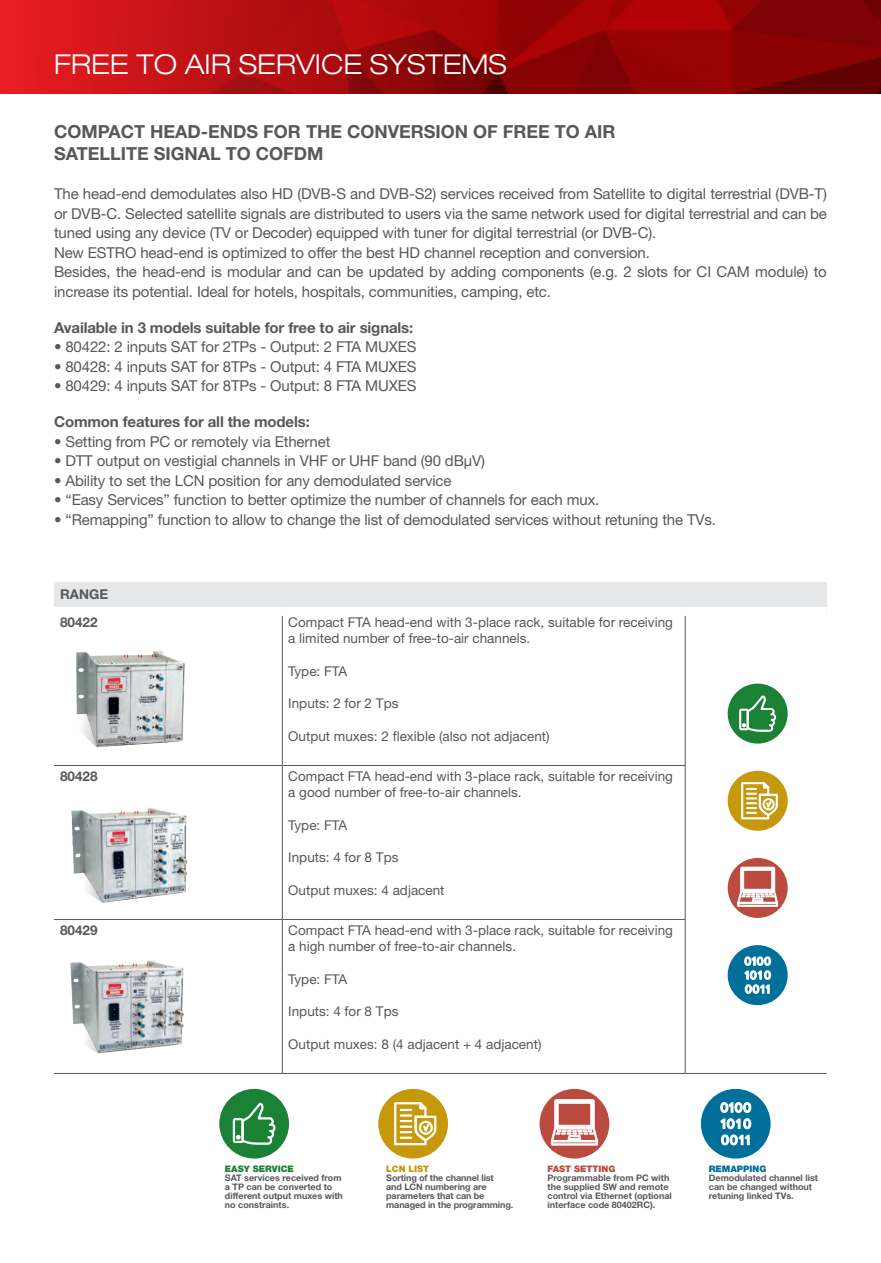
<style>
.page{position:relative;width:881px;height:1263px;background:#fff}
.page>*{position:absolute;margin:0;border:0;box-sizing:border-box;transform-origin:0 0}
.t1{font:300 expanded 27.45px "Helvetica Neue LT Std";color:#fff}
.t2{font:700 18px "Helvetica Neue LT Std";color:#57585a}
.t3{font:15px/19.5px "Helvetica Neue LT Std";letter-spacing:-.01em;color:#57585a;text-align:justify}
.t4{font:700 15px "Helvetica Neue LT Std";letter-spacing:-.01em;color:#57585a}
.t5{font:13.5px/16.2px "Helvetica Neue LT Std";color:#57585a}
.t6{font:700 13.5px "Helvetica Neue LT Std";color:#57585a}
.t7{font:700 9px/9px "Helvetica Neue LT Std";color:#57585a}
.t8{font:900 9px "Helvetica Neue LT Std";color:#1b8235}
.t9{font:900 9px "Helvetica Neue LT Std";color:#bc4b3f}
.t10{font:900 9px "Helvetica Neue LT Std";color:#006f9a}
.t11{font:900 9px "Helvetica Neue LT Std";color:#c6990d}
</style>
<div class="page">
<div style="left:54px;top:582px;width:772px;height:29px;background:#e6e7e9"></div>
<svg style="left:283px;top:616px;width:543px;height:457px"></svg>
<hr style="left:282px;top:616px;width:1px;height:149px;background:#57585a">
<hr style="left:684px;top:616px;width:1px;height:149px;background:#57585a">
<hr style="left:54px;top:765px;width:228px;height:1px;background:#57585a">
<hr style="left:282px;top:765px;width:403px;height:1px;background:#57585a">
<hr style="left:282px;top:766px;width:1px;height:153px;background:#57585a">
<hr style="left:684px;top:766px;width:1px;height:153px;background:#57585a">
<hr style="left:54px;top:919px;width:228px;height:1px;background:#57585a">
<hr style="left:282px;top:919px;width:403px;height:1px;background:#57585a">
<hr style="left:282px;top:920px;width:1px;height:153px;background:#57585a">
<hr style="left:684px;top:920px;width:1px;height:153px;background:#57585a">
<hr style="left:54px;top:1073px;width:228px;height:1px;background:#57585a">
<hr style="left:282px;top:1073px;width:403px;height:1px;background:#57585a">
<hr style="left:685px;top:1073px;width:141px;height:1px;background:#57585a">
<div style="left:54px;top:607px;width:228px;height:9px;background:#fff"></div>
<div style="left:282px;top:607px;width:403px;height:9px;background:#fff"></div>
<div style="left:685px;top:607px;width:141px;height:9px;background:#fff"></div>
<img style="left:0;top:0;width:880px;height:94px">
<div style="left:219px;top:1089px;width:70px;height:69px;background:#1b8235;border-radius:50%"></div>
<svg style="left:232px;top:1102px;width:43px;height:43px"></svg>
<div style="left:378px;top:1089px;width:70px;height:69px;background:#c6990d;border-radius:50%"></div>
<svg style="left:394px;top:1102px;width:42px;height:43px"></svg>
<div style="left:539px;top:1089px;width:70px;height:69px;background:#bc4b3f;border-radius:50%"></div>
<svg style="left:551px;top:1099px;width:46px;height:46px"></svg>
<div style="left:700px;top:1089px;width:70px;height:69px;background:#006f9a;border-radius:50%"></div>
<svg style="left:720px;top:1102px;width:31px;height:43px"></svg>
<div style="left:727px;top:684px;width:60px;height:59px;background:#1b8235;border-radius:50%"></div>
<svg style="left:739px;top:695px;width:37px;height:37px"></svg>
<div style="left:727px;top:771px;width:60px;height:60px;background:#c6990d;border-radius:50%"></div>
<svg style="left:741px;top:782px;width:36px;height:37px"></svg>
<div style="left:727px;top:858px;width:60px;height:60px;background:#bc4b3f;border-radius:50%"></div>
<div style="left:737px;top:902px;width:40px;height:4px;border:1px solid #fff"></div>
<svg style="left:737px;top:867px;width:40px;height:37px"></svg>
<div style="left:727px;top:945px;width:60px;height:60px;background:#006f9a;border-radius:50%"></div>
<svg style="left:744px;top:956px;width:26px;height:38px"></svg>
<img style="left:76px;top:651px;width:109px;height:97px">
<img style="left:71px;top:808px;width:117px;height:95px">
<img style="left:70px;top:960px;width:114px;height:94px">
<p class="t1" style="left:54px;top:47px;width:454px">FREE TO AIR SERVICE SYSTEMS</p>
<p class="t2" style="left:54px;top:120px;width:563px">COMPACT HEAD-ENDS FOR THE CONVERSION OF FREE TO AIR</p>
<p class="t2" style="left:54px;top:143px;width:271px">SATELLITE SIGNAL TO COFDM</p>
<p class="t3" style="left:54px;top:184px;width:774px">The head-end demodulates also HD (DVB-S and DVB-S2) services received from Satellite to digital terrestrial (DVB-T) or DVB-C. Selected satellite signals are distributed to users via the same network used for digital terrestrial and can be tuned using any device (TV or Decoder) equipped with tuner for digital terrestrial (or DVB-C).</p>
<p class="t3" style="left:54px;top:243px;width:597px">New ESTRO head-end is optimized to offer the best HD channel reception and conversion.</p>
<p class="t3" style="left:54px;top:262px;width:774px">Besides, the head-end is modular and can be updated by adding components (e.g. 2 slots for CI CAM module) to increase its potential. Ideal for hotels, hospitals, communities, camping, etc.</p>
<p class="t4" style="left:54px;top:318px;width:360px">Available in 3 models suitable for free to air signals:</p>
<p class="t3" style="left:54px;top:337px;width:364px">• 80422: 2 inputs SAT for 2TPs - Output: 2 FTA MUXES</p>
<p class="t3" style="left:54px;top:357px;width:364px">• 80428: 4 inputs SAT for 8TPs - Output: 4 FTA MUXES</p>
<p class="t3" style="left:54px;top:376px;width:364px">• 80429: 4 inputs SAT for 8TPs - Output: 8 FTA MUXES</p>
<p class="t4" style="left:54px;top:413px;width:257px">Common features for all the models:</p>
<p class="t3" style="left:54px;top:432px;width:278px">• Setting from PC or remotely via Ethernet</p>
<p class="t3" style="left:54px;top:451px;width:432px">• DTT output on vestigial channels in VHF or UHF band (90 dBµV)</p>
<p class="t3" style="left:54px;top:471px;width:399px">• Ability to set the LCN position for any demodulated service</p>
<p class="t3" style="left:54px;top:490px;width:546px">• “Easy Services” function to better optimize the number of channels for each mux.</p>
<p class="t3" style="left:54px;top:510px;width:663px">• “Remapping” function to allow to change the list of demodulated services without retuning the TVs.</p>
<p class="t6" style="left:60px;top:586px;width:49px">RANGE</p>
<p class="t6" style="left:60px;top:614px;width:39px">80422</p>
<p class="t5" style="left:288px;top:614px;width:386px">Compact FTA head-end with 3-place rack, suitable for receiving a limited number of free-to-air channels.</p>
<p class="t5" style="left:288px;top:663px;width:60px">Type: FTA</p>
<p class="t5" style="left:288px;top:695px;width:112px">Inputs: 2 for 2 Tps</p>
<p class="t5" style="left:288px;top:727px;width:263px">Output muxes: 2 flexible (also not adjacent)</p>
<p class="t6" style="left:60px;top:768px;width:39px">80428</p>
<p class="t5" style="left:288px;top:768px;width:386px">Compact FTA head-end with 3-place rack, suitable for receiving a good number of free-to-air channels.</p>
<p class="t5" style="left:288px;top:817px;width:60px">Type: FTA</p>
<p class="t5" style="left:288px;top:849px;width:112px">Inputs: 4 for 8 Tps</p>
<p class="t5" style="left:288px;top:881px;width:158px">Output muxes: 4 adjacent</p>
<p class="t6" style="left:60px;top:922px;width:39px">80429</p>
<p class="t5" style="left:288px;top:922px;width:386px">Compact FTA head-end with 3-place rack, suitable for receiving a high number of free-to-air channels.</p>
<p class="t5" style="left:288px;top:970px;width:60px">Type: FTA</p>
<p class="t5" style="left:288px;top:1003px;width:112px">Inputs: 4 for 8 Tps</p>
<p class="t5" style="left:288px;top:1035px;width:254px">Output muxes: 8 (4 adjacent + 4 adjacent)</p>
<p class="t8" style="left:225px;top:1164px;width:70px">EASY SERVICE</p>
<p class="t7" style="left:225px;top:1173px;width:118px">SAT services received from</p>
<p class="t7" style="left:225px;top:1182px;width:119px">a TP can be converted to different output muxes with</p>
<p class="t7" style="left:225px;top:1200px;width:66px">no constraints.</p>
<p class="t11" style="left:386px;top:1164px;width:45px">LCN LIST</p>
<p class="t7" style="left:386px;top:1173px;width:128px">Sorting of the channel list<br>and LCN numbering are parameters that can be managed in the programming.</p>
<p class="t9" style="left:547px;top:1164px;width:69px">FAST SETTING</p>
<p class="t7" style="left:547px;top:1173px;width:126px">Programmable from PC with the supplied SW and remote control via Ethernet (optional interface code 80402RC).</p>
<p class="t10" style="left:708px;top:1164px;width:59px">REMAPPING</p>
<p class="t7" style="left:708px;top:1173px;width:111px">Demodulated channel list can be changed without retuning linked TVs.</p>
</div>
